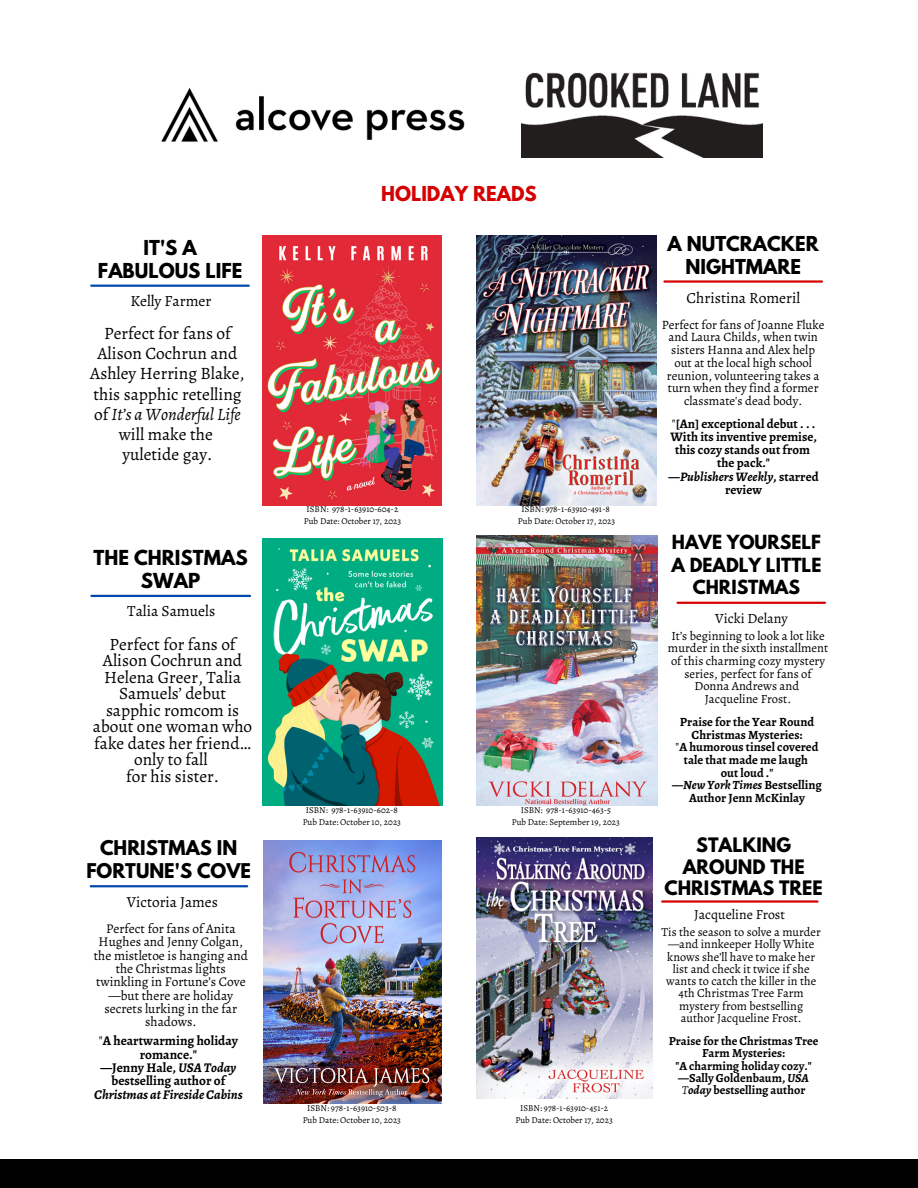
<style>
.page{position:relative;width:918px;height:1188px;background:#fff}
.page>*{position:absolute;margin:0;border:0;box-sizing:border-box;transform-origin:0 0}
.t1{font:700 18.3px/23.4px "League Spartan";color:#000;text-align:center}
.t2{font:700 18.3px "League Spartan";color:#d40202}
.t3{font:700 18.15px/23.2px "League Spartan";color:#000;text-align:center}
.t4{font:700 18px/23px "League Spartan";color:#000;text-align:center}
.t5{font:700 17.7px/21.9px "League Spartan";color:#000;text-align:center}
.t6{font:17.4px/20.1px "Alegreya";color:#000;text-align:center}
.t7{font:17.25px/16.5px "Alegreya";color:#000;text-align:center}
.t8{font:700 17.25px/22.4px "League Spartan";color:#000;text-align:center}
.t9{font:15.6px "Alegreya";color:#000}
.t10{font:15.45px "Alegreya";color:#000}
.t11{font:15.3px "Alegreya";color:#000}
.t12{font:14.1px "Alegreya";color:#000}
.t13{font:13.8px "Alegreya";color:#000}
.t14{font:13.35px/13.4px "Alegreya";color:#000;text-align:center}
.t15{font:italic 700 13.35px/13.4px "Alegreya";color:#000;text-align:center}
.t16{font:700 13.35px/13.4px "Alegreya";color:#000;text-align:center}
.t17{font:700 13.05px/13px "Alegreya";color:#000;text-align:center}
.t18{font:italic 700 13.05px/13px "Alegreya";color:#000;text-align:center}
.t19{font:12.75px/12.8px "Alegreya";color:#000;text-align:center}
.t20{font:12.6px/12.6px "Alegreya";color:#000;text-align:center}
.t21{font:700 12.6px/12.6px "Alegreya";color:#000;text-align:center}
.t22{font:12.3px/12.3px "Alegreya";color:#000;text-align:center}
.t23{font:700 12.3px/12.3px "Alegreya";color:#000;text-align:center}
.t24{font:9px "Alegreya";color:#000}
.s1{font-style:italic}
.s2{font-weight:400}
.s3{font-style:normal}
.s4{font-weight:400;font-style:italic}
</style>
<div class="page">
<div style="left:0;top:1159px;width:918px;height:29px;background:#000"></div>
<img style="left:262px;top:538px;width:180px;height:268px">
<hr style="left:91px;top:595px;width:159px;height:2px;background:#004aad">
<img style="left:476px;top:235px;width:180px;height:270px">
<hr style="left:664px;top:280px;width:158px;height:3px;background:#d40202">
<img style="left:476px;top:837px;width:177px;height:261px">
<hr style="left:662px;top:900px;width:155px;height:3px;background:#d40202">
<img style="left:262px;top:235px;width:179px;height:270px">
<hr style="left:91px;top:285px;width:158px;height:2px;background:#004aad">
<img style="left:476px;top:536px;width:181px;height:270px">
<hr style="left:678px;top:602px;width:147px;height:2px;background:#d40202">
<img style="left:263px;top:840px;width:178px;height:263px">
<hr style="left:91px;top:885px;width:156px;height:2px;background:#004aad">
<img style="left:522px;top:72px;width:240px;height:86px">
<img style="left:161px;top:88px;width:304px;height:54px">
<p class="t1" style="left:98px;top:238px;width:146px">IT'S A<br>FABULOUS LIFE</p>
<p class="t10" style="left:130px;top:291px;width:83px">Kelly Farmer</p>
<p class="t6" style="left:90px;top:323px;width:156px">Perfect for fans of<br>Alison Cochrun and<br>Ashley Herring Blake, this sapphic retelling of<span class="s1">It’s a Wonderful Life </span>will make the</p>
<p class="t6" style="left:122px;top:444px;width:92px">yuletide gay.</p>
<p class="t1" style="left:94px;top:548px;width:156px">THE CHRISTMAS<br>SWAP</p>
<p class="t9" style="left:127px;top:601px;width:90px">Talia Samuels</p>
<p class="t7" style="left:93px;top:636px;width:161px">Perfect for fans of<br>Alison Cochrun and<br>Helena Greer, Talia<br>Samuels’ debut sapphic romcom is about one woman who fake dates her friend… only to fall</p>
<p class="t7" style="left:126px;top:768px;width:94px">for his sister.</p>
<p class="t4" style="left:86px;top:839px;width:166px">CHRISTMAS IN<br>FORTUNE'S COVE</p>
<p class="t11" style="left:127px;top:891px;width:92px">Victoria James</p>
<p class="t14" style="left:94px;top:922px;width:156px">Perfect for fans of Anita<br>Hughes and Jenny Colgan, the mistletoe is hanging and the Christmas lights twinkling in Fortune’s Cove —but there are holiday secrets lurking in the far shadows.</p>
<p class="t16" style="left:99px;top:1034px;width:141px"><span class="s2">"</span>A heartwarming holiday romance."</p>
<p class="t15" style="left:94px;top:1061px;width:150px"><span class="s3">—Jenny Hale,</span> USAToday <span class="s3">bestselling author of<br></span>Christmas at Fireside Cabins</p>
<p class="t2" style="left:381px;top:185px;width:157px">HOLIDAY READS</p>
<p class="t24" style="left:307px;top:503px;width:93px">ISBN: 978-1-63910-604-2</p>
<p class="t24" style="left:304px;top:515px;width:99px">Pub Date: October 17, 2023</p>
<p class="t24" style="left:522px;top:503px;width:90px">ISBN: 978-1-63910-491-8</p>
<p class="t24" style="left:518px;top:515px;width:99px">Pub Date: October 17, 2023</p>
<p class="t24" style="left:306px;top:804px;width:94px">ISBN: 978-1-63910-602-8</p>
<p class="t24" style="left:303px;top:816px;width:100px">Pub Date: October 10, 2023</p>
<p class="t24" style="left:307px;top:1102px;width:91px">ISBN: 978-1-63910-503-8</p>
<p class="t24" style="left:303px;top:1114px;width:100px">Pub Date: October 10, 2023</p>
<p class="t24" style="left:521px;top:804px;width:92px">ISBN: 978-1-63910-463-5</p>
<p class="t24" style="left:512px;top:816px;width:110px">Pub Date: September 19, 2023</p>
<p class="t24" style="left:520px;top:1102px;width:89px">ISBN: 978-1-63910-451-2</p>
<p class="t24" style="left:515px;top:1114px;width:99px">Pub Date: October 17, 2023</p>
<p class="t3" style="left:668px;top:234px;width:153px">A NUTCRACKER<br>NIGHTMARE</p>
<p class="t10" style="left:687px;top:287px;width:115px">Christina Romeril</p>
<p class="t19" style="left:662px;top:318px;width:164px">Perfect for fans of Joanne Fluke and Laura Childs, when twin sisters Hanna and Alex help out at the local high school reunion, volunteering takes a turn when they find a former classmate's dead body.</p>
<p class="t17" style="left:670px;top:418px;width:148px"><span class="s2">"</span>[An] exceptional debut . . .<br>With its inventive premise, this cozy stands out from</p>
<p class="t17" style="left:717px;top:457px;width:55px">the pack."</p>
<p class="t18" style="left:669px;top:470px;width:152px"><span class="s3">—</span>PublishersWeekly<span class="s3">, starred review</span></p>
<p class="t8" style="left:671px;top:533px;width:151px">HAVE YOURSELF<br>A DEADLY LITTLE<br>CHRISTMAS</p>
<p class="t12" style="left:715px;top:609px;width:74px">Vicki Delany</p>
<p class="t20" style="left:668px;top:629px;width:162px">It’s beginning to look a lot like murder in the sixth installment of this charming cozy mystery series, perfect for fans of<br>Donna Andrews and</p>
<p class="t20" style="left:705px;top:692px;width:88px">Jacqueline Frost.</p>
<p class="t21" style="left:680px;top:716px;width:136px">Praise for the Year Round<br>Christmas Mysteries:</p>
<p class="t21" style="left:676px;top:741px;width:144px"><span class="s2">"</span>A humorous tinsel covered tale that made me laugh</p>
<p class="t21" style="left:721px;top:766px;width:54px">out loud ."</p>
<p class="t21" style="left:672px;top:779px;width:151px">—<span class="s1">NewYork Times</span> Bestselling<br>Author Jenn McKinlay</p>
<p class="t5" style="left:665px;top:836px;width:160px">STALKING<br>AROUND THE<br>CHRISTMAS TREE</p>
<p class="t13" style="left:694px;top:905px;width:92px">Jacqueline Frost</p>
<p class="t22" style="left:662px;top:926px;width:161px">Tis the season to solve a murder —and innkeeper Holly White knows she’ll have to make her list and check it twice if she wants to catch the killer in the<br>4th Christmas Tree Farm mystery from bestselling author Jacqueline Frost.</p>
<p class="t23" style="left:669px;top:1035px;width:151px">Praise for the Christmas Tree<br>Farm Mysteries:</p>
<p class="t23" style="left:675px;top:1059px;width:138px">"A charming holiday cozy."</p>
<p class="t23" style="left:678px;top:1072px;width:132px;text-align:left">—Sally Goldenbaum, <span class="s1">USA<br></span><span class="s4">T</span><span class="s1">oday</span> bestselling author</p>
</div>
